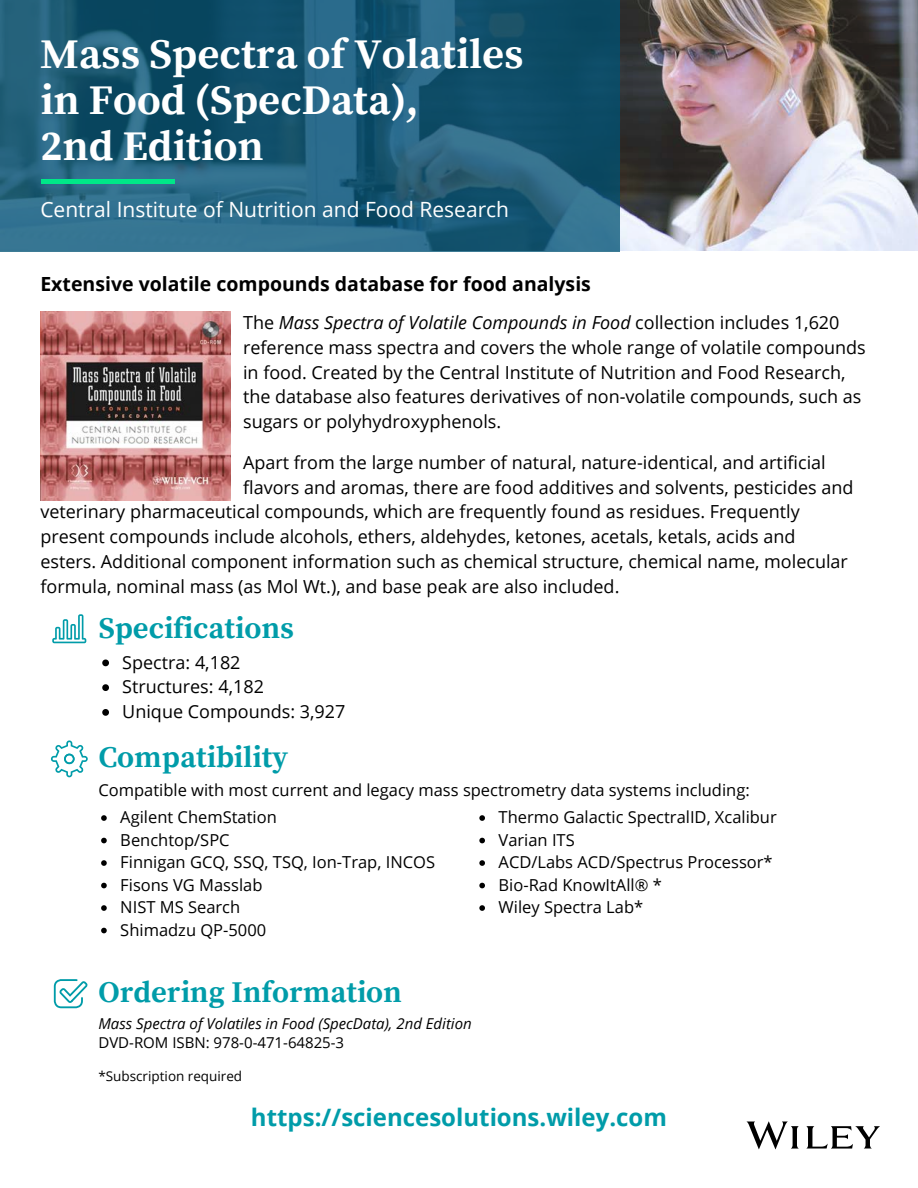
<style>
.page{position:relative;width:918px;height:1188px;background:#fff}
.page>*{position:absolute;margin:0;border:0;box-sizing:border-box;transform-origin:0 0}
.t1{font:700 42px/45.8px "Source Serif Pro";color:#fff}
.t2{font:700 30px "Source Serif Pro";color:#009ca9}
.t3{font:700 24px "Open Sans";color:#009ca9}
.t4{font:21px "Open Sans";color:#fff}
.t5{font:700 19.5px "Open Sans";color:#000}
.t6{font:18px/24.8px "Open Sans";color:#000}
.t7{font:16.5px/22.5px "Open Sans";color:#000}
.t8{font:italic 15px "Open Sans";color:#000}
.t9{font:15px "Open Sans";color:#000}
.t10{font:13.5px "Open Sans";color:#000}
.s1{font-style:italic}
</style>
<div class="page">
<img style="left:619px;top:0;width:299px;height:251px">
<svg style="left:0;top:0;width:619px;height:251px;background:#1c5b77"></svg>
<div style="left:41px;top:179px;width:134px;height:5px;background:#00e788"></div>
<svg style="left:747px;top:1121px;width:133px;height:28px"></svg>
<svg style="left:102px;top:660px;width:7px;height:6px"></svg>
<svg style="left:102px;top:684px;width:7px;height:7px"></svg>
<svg style="left:102px;top:709px;width:7px;height:7px"></svg>
<svg style="left:52px;top:614px;width:34px;height:29px"></svg>
<img style="left:40px;top:312px;width:191px;height:189px">
<svg style="left:51px;top:740px;width:37px;height:37px"></svg>
<svg style="left:54px;top:979px;width:34px;height:29px"></svg>
<svg style="left:101px;top:815px;width:6px;height:6px"></svg>
<svg style="left:101px;top:838px;width:6px;height:5px"></svg>
<svg style="left:101px;top:860px;width:6px;height:6px"></svg>
<svg style="left:101px;top:883px;width:6px;height:5px"></svg>
<svg style="left:101px;top:905px;width:6px;height:6px"></svg>
<svg style="left:101px;top:928px;width:6px;height:5px"></svg>
<svg style="left:479px;top:815px;width:6px;height:6px"></svg>
<svg style="left:479px;top:838px;width:6px;height:5px"></svg>
<svg style="left:479px;top:860px;width:6px;height:6px"></svg>
<svg style="left:479px;top:883px;width:6px;height:5px"></svg>
<svg style="left:479px;top:905px;width:6px;height:6px"></svg>
<h1 class="t1" style="left:40px;top:33px;width:485px">Mass Spectra of Volatiles in Food (SpecData),<br>2nd Edition</h1>
<p class="t4" style="left:40px;top:195px;width:470px">Central Institute of Nutrition and Food Research</p>
<p class="t5" style="left:40px;top:270px;width:552px">Extensive volatile compounds database for food analysis</p>
<p class="t6" style="left:243px;top:310px;width:624px">The <span class="s1">Mass Spectra of Volatile Compounds in Food</span> collection includes 1,620 reference mass spectra and covers the whole range of volatile compounds in food. Created by the Central Institute of Nutrition and Food Research, the database also features derivatives of non-volatile compounds, such as sugars or polyhydroxyphenols.</p>
<p class="t6" style="left:243px;top:449px;width:612px">Apart from the large number of natural, nature-identical, and artificial flavors and aromas, there are food additives and solvents, pesticides and</p>
<p class="t6" style="left:40px;top:499px;width:809px">veterinary pharmaceutical compounds, which are frequently found as residues. Frequently present compounds include alcohols, ethers, aldehydes, ketones, acetals, ketals, acids and esters. Additional component information such as chemical structure, chemical name, molecular formula, nominal mass (as Mol Wt.), and base peak are also included.</p>
<h2 class="t2" style="left:99px;top:611px;width:197px">Specifications</h2>
<p class="t6" style="left:122px;top:649px;width:225px">Spectra: 4,182<br>Structures: 4,182<br>Unique Compounds: 3,927</p>
<h2 class="t2" style="left:99px;top:739px;width:191px">Compatibility</h2>
<p class="t7" style="left:120px;top:776px;width:631px;line-height:27.3px;text-indent:-22px">Compatible with most current and legacy mass spectrometry data systems including:<br>Agilent ChemStation</p>
<p class="t7" style="left:120px;top:828px;width:316px">Benchtop/SPC<br>Finnigan GCQ, SSQ, TSQ, Ion-Trap, INCOS<br>Fisons VG Masslab<br>NIST MS Search<br>Shimadzu QP-5000</p>
<p class="t7" style="left:499px;top:805px;width:280px">Thermo Galactic SpectralID, Xcalibur<br>Varian ITS<br>ACD/Labs ACD/Spectrus Processor*<br>Bio-Rad KnowItAll® *<br>Wiley Spectra Lab*</p>
<h2 class="t2" style="left:98px;top:974px;width:305px">Ordering Information</h2>
<p class="t8" style="left:98px;top:1013px;width:375px">Mass Spectra of Volatiles in Food (SpecData), 2nd Edition</p>
<p class="t9" style="left:98px;top:1032px;width:247px">DVD-ROM ISBN: 978-0-471-64825-3</p>
<p class="t10" style="left:98px;top:1067px;width:145px">*Subscription required</p>
<h3 class="t3" style="left:251px;top:1100px;width:417px">https://sciencesolutions.wiley.com</h3>
</div>
